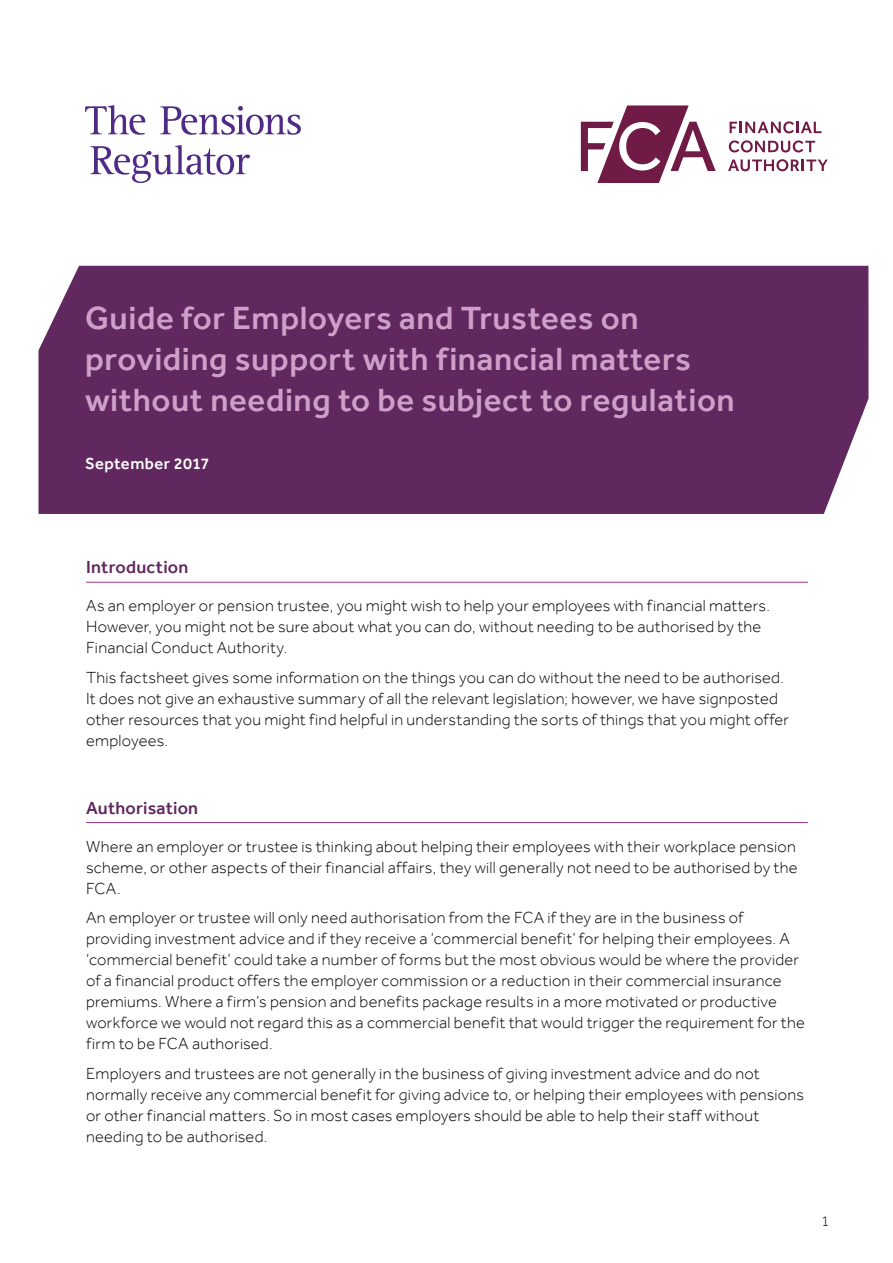
<style>
.page{position:relative;width:893px;height:1263px;background:#fff}
.page>*{position:absolute;margin:0;border:0;box-sizing:border-box;transform-origin:0 0}
.t1{font:500 33px/41.1px "Effra";letter-spacing:.015em;color:#cf9fc9}
.FCA_Heading_1{font:500 18px "Effra";letter-spacing:.01em;color:#60285e}
.Main_Text{font:300 16.5px/21px "Effra";letter-spacing:.015em;color:#000}
.Cover_sub_title{font:500 16.5px "Effra";letter-spacing:.02em;color:#fff}
.Header_level_1{font:300 15px "Effra";color:#000}
</style>
<div class="page">
<div style="left:38px;top:266px;width:830px;height:248px;background:#60285e"></div>
<svg style="left:581px;top:105px;width:135px;height:78px"></svg>
<svg style="left:730px;top:121px;width:91px;height:12px"></svg>
<svg style="left:729px;top:140px;width:86px;height:13px"></svg>
<svg style="left:728px;top:159px;width:100px;height:12px"></svg>
<svg style="left:85px;top:105px;width:60px;height:30px"></svg>
<svg style="left:160px;top:106px;width:141px;height:29px"></svg>
<svg style="left:90px;top:145px;width:160px;height:38px"></svg>
<hr style="left:86px;top:582px;width:722px;height:1px;background:#a9388c">
<hr style="left:86px;top:822px;width:722px;height:1px;background:#a9388c">
<p class="t1" style="left:85px;top:297px;width:651px">Guide for Employers and Trustees on providing support with financial matters without needing to be subject to regulation</p>
<p class="Cover_sub_title" style="left:85px;top:454px;width:126px">September 2017</p>
<p class="FCA_Heading_1" style="left:86px;top:557px;width:104px">Introduction</p>
<p class="Main_Text" style="left:86px;top:595px;width:685px">As an employer or pension trustee, you might wish to help your employees with financial matters.<br>However, you might not be sure about what you can do, without needing to be authorised by the<br>Financial Conduct Authority.</p>
<p class="Main_Text" style="left:86px;top:667px;width:705px">This factsheet gives some information on the things you can do without the need to be authorised.<br>It does not give an exhaustive summary of all the relevant legislation; however, we have signposted other resources that you might find helpful in understanding the sorts of things that you might offer employees.</p>
<p class="FCA_Heading_1" style="left:86px;top:797px;width:114px">Authorisation</p>
<p class="Main_Text" style="left:86px;top:835px;width:713px;text-align:justify">Where an employer or trustee is thinking about helping their employees with their workplace pension scheme, or other aspects of their financial affairs, they will generally not need to be authorised by the FCA.</p>
<p class="Main_Text" style="left:86px;top:907px;width:720px">An employer or trustee will only need authorisation from the FCA if they are in the business of providing investment advice and if they receive a ‘commercial benefit’ for helping their employees. A ‘commercial benefit’ could take a number of forms but the most obvious would be where the provider of a financial product offers the employer commission or a reduction in their commercial insurance premiums. Where a firm’s pension and benefits package results in a more motivated or productive workforce we would not regard this as a commercial benefit that would trigger the requirement for the firm to be FCA authorised.</p>
<p class="Main_Text" style="left:86px;top:1062px;width:719px">Employers and trustees are not generally in the business of giving investment advice and do not normally receive any commercial benefit for giving advice to, or helping their employees with pensions or other financial matters. So in most cases employers should be able to help their staff without needing to be authorised.</p>
<p class="Header_level_1" style="left:821px;top:1211px;width:10px">1</p>
</div>
